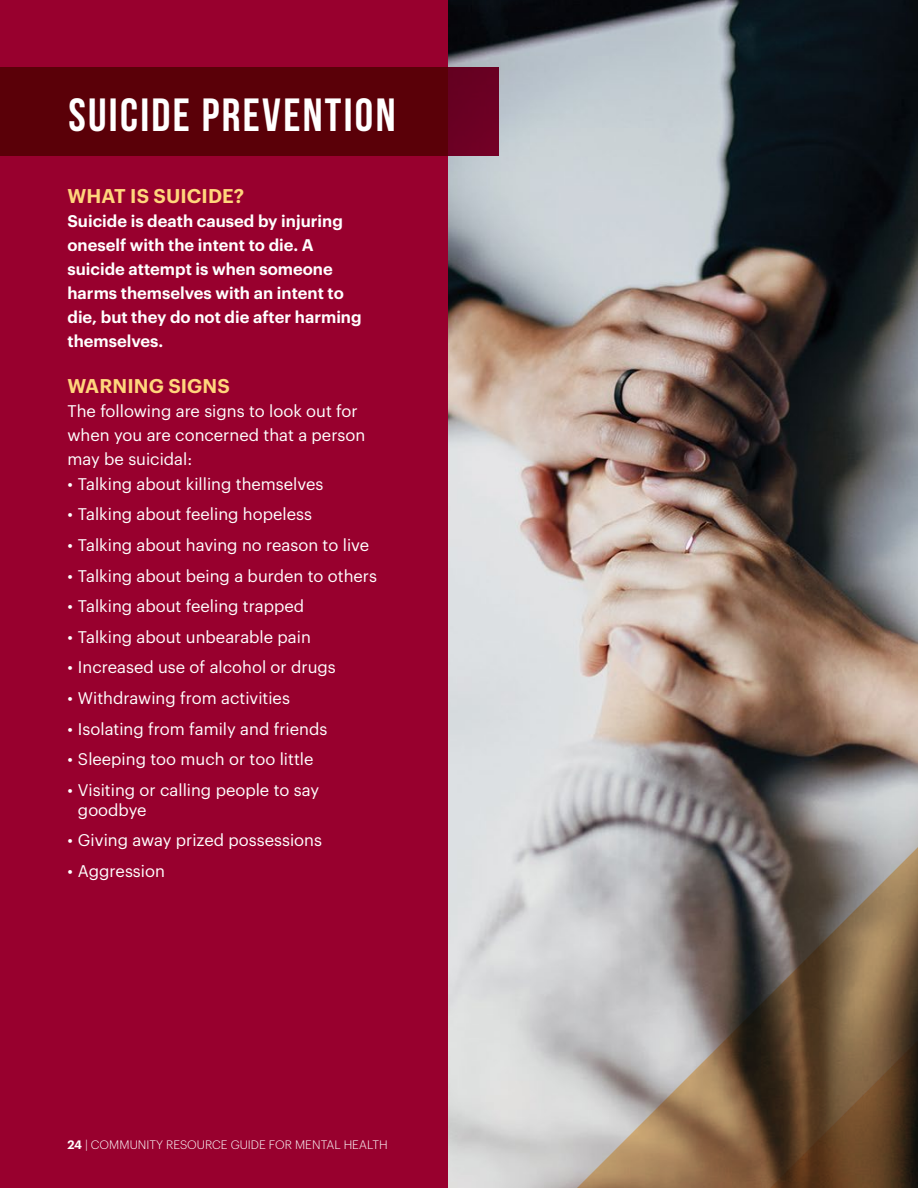
<style>
.page{position:relative;width:918px;height:1188px;background:#fff}
.page>*{position:absolute;margin:0;border:0;box-sizing:border-box;transform-origin:0 0}
.t1{font:700 46.5px "Bebas Neue";letter-spacing:.05em;color:#fff}
.t2{font:600 19.5px "Graphik";letter-spacing:.005em;color:#ffd67c}
.t3{font:16.5px/24px "Graphik";color:#fff}
.t4{font:600 16.5px/24px "Graphik";color:#fff}
.t5{font:300 12px "Graphik";color:#fff}
.s1{font-weight:600}
</style>
<div class="page">
<img style="left:447px;top:0;width:471px;height:1188px">
<div style="left:0;top:0;width:447px;height:1188px;background:#98002e"></div>
<svg style="left:0;top:68px;width:500px;height:88px;background:#5b000b"></svg>
<svg style="left:542px;top:835px;width:376px;height:353px;background:#9a8f85"></svg>
<svg style="left:735px;top:1028px;width:183px;height:160px;background:#5b4027"></svg>
<h1 class="t1" style="left:68px;top:89px;width:329px">SUICIDE PREVENTION</h1>
<p class="t2" style="left:68px;top:181px;width:178px">WHAT IS SUICIDE?</p>
<p class="t4" style="left:68px;top:207px;width:296px">Suicide is death caused by injuring oneself with the intent to die. A suicide attempt is when someone harms themselves with an intent to die, but they do not die after harming themselves.</p>
<p class="t2" style="left:68px;top:371px;width:164px">WARNING SIGNS</p>
<p class="t3" style="left:68px;top:397px;width:299px">The following are signs to look out for when you are concerned that a person may be suicidal:</p>
<p class="t3" style="left:68px;top:470px;width:257px">• Talking about killing themselves</p>
<p class="t3" style="left:68px;top:501px;width:246px">• Talking about feeling hopeless</p>
<p class="t3" style="left:68px;top:532px;width:303px">• Talking about having no reason to live</p>
<p class="t3" style="left:68px;top:562px;width:311px">• Talking about being a burden to others</p>
<p class="t3" style="left:68px;top:593px;width:238px">• Talking about feeling trapped</p>
<p class="t3" style="left:68px;top:623px;width:245px">• Talking about unbearable pain</p>
<p class="t3" style="left:68px;top:654px;width:270px">• Increased use of alcohol or drugs</p>
<p class="t3" style="left:68px;top:685px;width:224px">• Withdrawing from activities</p>
<p class="t3" style="left:68px;top:715px;width:261px">• Isolating from family and friends</p>
<p class="t3" style="left:68px;top:746px;width:248px">• Sleeping too much or too little</p>
<p class="t3" style="left:78px;top:779px;width:243px;line-height:19.8px;text-indent:-10px">• Visiting or calling people to say goodbye</p>
<p class="t3" style="left:68px;top:827px;width:256px">• Giving away prized possessions</p>
<p class="t3" style="left:68px;top:858px;width:99px">• Aggression</p>
<p class="t5" style="left:67px;top:1136px;width:322px"><span class="s1">24</span> | COMMUNITY RESOURCE GUIDE FOR MENTAL HEALTH</p>
</div>
